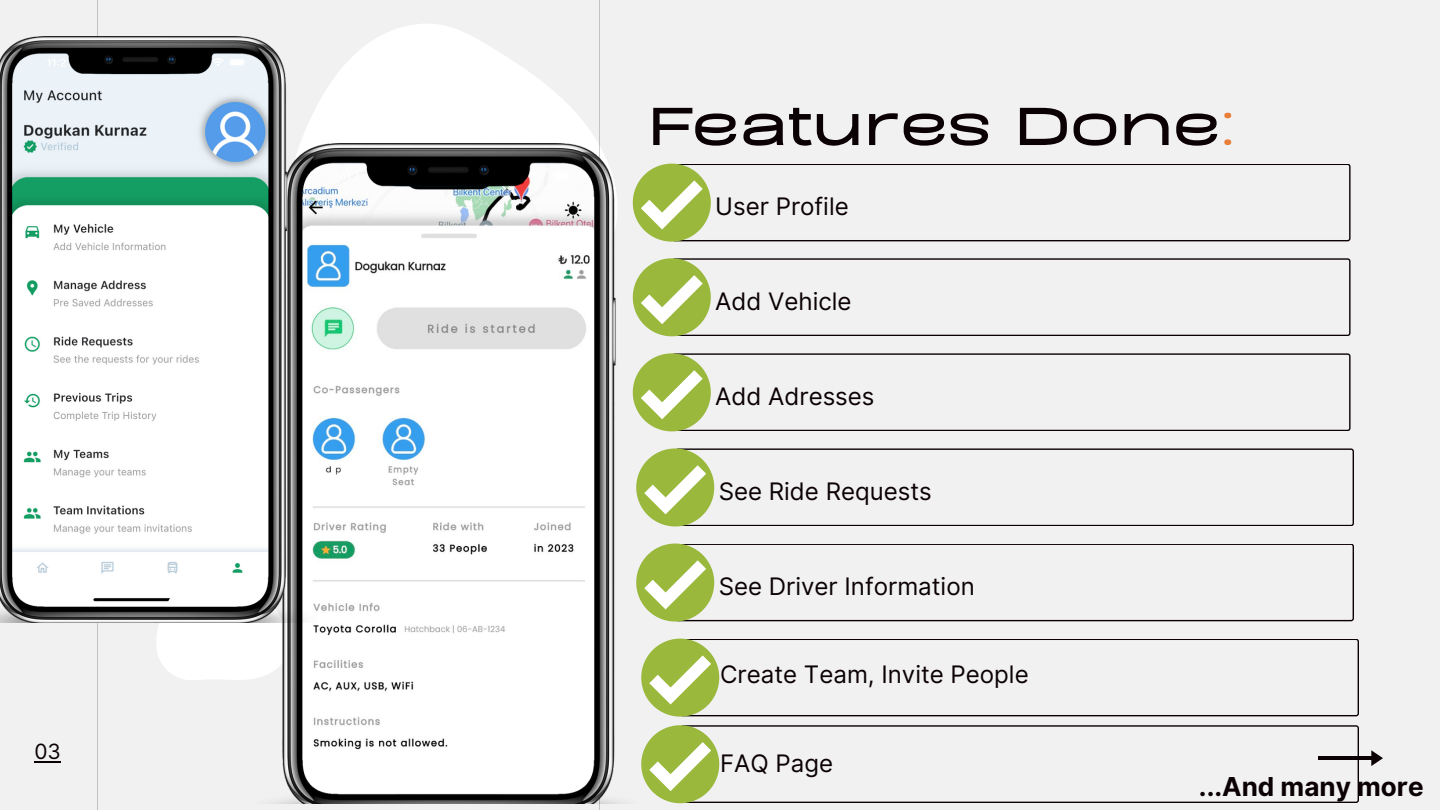
<style>
.page{position:relative;width:1440px;height:810px;background:#f1f1f1}
.page>*{position:absolute;margin:0;border:0;box-sizing:border-box;transform-origin:0 0}
.t1{font:900 62px "BD Sans";letter-spacing:-.04em;color:#0b0104}
.t2{font:700 26.1px "Inter";color:#0b0104}
.t3{font:24.1px "Inter";color:#0b0104}
.t4{font:21px "Inter";color:#0b0104}
.s1{color:#e87f3c}
</style>
<div class="page">
<svg style="left:326px;top:24px;width:272px;height:119px;fill:#fff"></svg>
<hr style="left:97px;top:0;width:1px;height:810px;background:#0b0104">
<hr style="left:599px;top:0;width:1px;height:810px;background:#0b0104">
<hr style="left:1318px;top:757px;width:56px;height:2px;background:#0b0104">
<svg style="left:1371px;top:750px;width:12px;height:16px"></svg>
<div style="left:157px;top:623px;width:89px;height:57px;background:#fff"></div>
<img style="left:246px;top:143px;width:387px;height:660px">
<img style="left:0;top:36px;width:326px;height:587px">
<hr style="left:34px;top:761px;width:27px;height:2px;background:#0b0104">
<svg style="left:711px;top:164px;width:639px;height:77px"></svg>
<svg style="left:633px;top:164px;width:78px;height:78px"></svg>
<svg style="left:711px;top:258px;width:639px;height:78px"></svg>
<svg style="left:633px;top:258px;width:78px;height:78px"></svg>
<svg style="left:711px;top:353px;width:639px;height:78px"></svg>
<svg style="left:633px;top:353px;width:78px;height:78px"></svg>
<svg style="left:714px;top:448px;width:640px;height:78px"></svg>
<svg style="left:636px;top:448px;width:78px;height:78px"></svg>
<svg style="left:714px;top:544px;width:640px;height:77px"></svg>
<svg style="left:636px;top:544px;width:78px;height:78px"></svg>
<svg style="left:719px;top:639px;width:640px;height:77px"></svg>
<svg style="left:641px;top:639px;width:78px;height:78px"></svg>
<svg style="left:719px;top:725px;width:640px;height:78px"></svg>
<svg style="left:641px;top:725px;width:78px;height:78px"></svg>
<p class="t4" style="left:34px;top:739px;width:28px">03</p>
<p class="t1" style="left:646px;top:81px;width:592px">Features Done<span class="s1">:</span></p>
<p class="t3" style="left:715px;top:192px;width:135px">User Profile</p>
<p class="t3" style="left:715px;top:286px;width:138px">Add Vehicle</p>
<p class="t3" style="left:715px;top:382px;width:161px">Add Adresses</p>
<p class="t3" style="left:719px;top:477px;width:215px">See Ride Requests</p>
<p class="t3" style="left:719px;top:572px;width:258px">See Driver Information</p>
<p class="t3" style="left:720px;top:660px;width:310px">Create Team, Invite People</p>
<p class="t3" style="left:720px;top:749px;width:115px">FAQ Page</p>
<p class="t2" style="left:1199px;top:771px;width:226px">...And many more</p>
</div>
